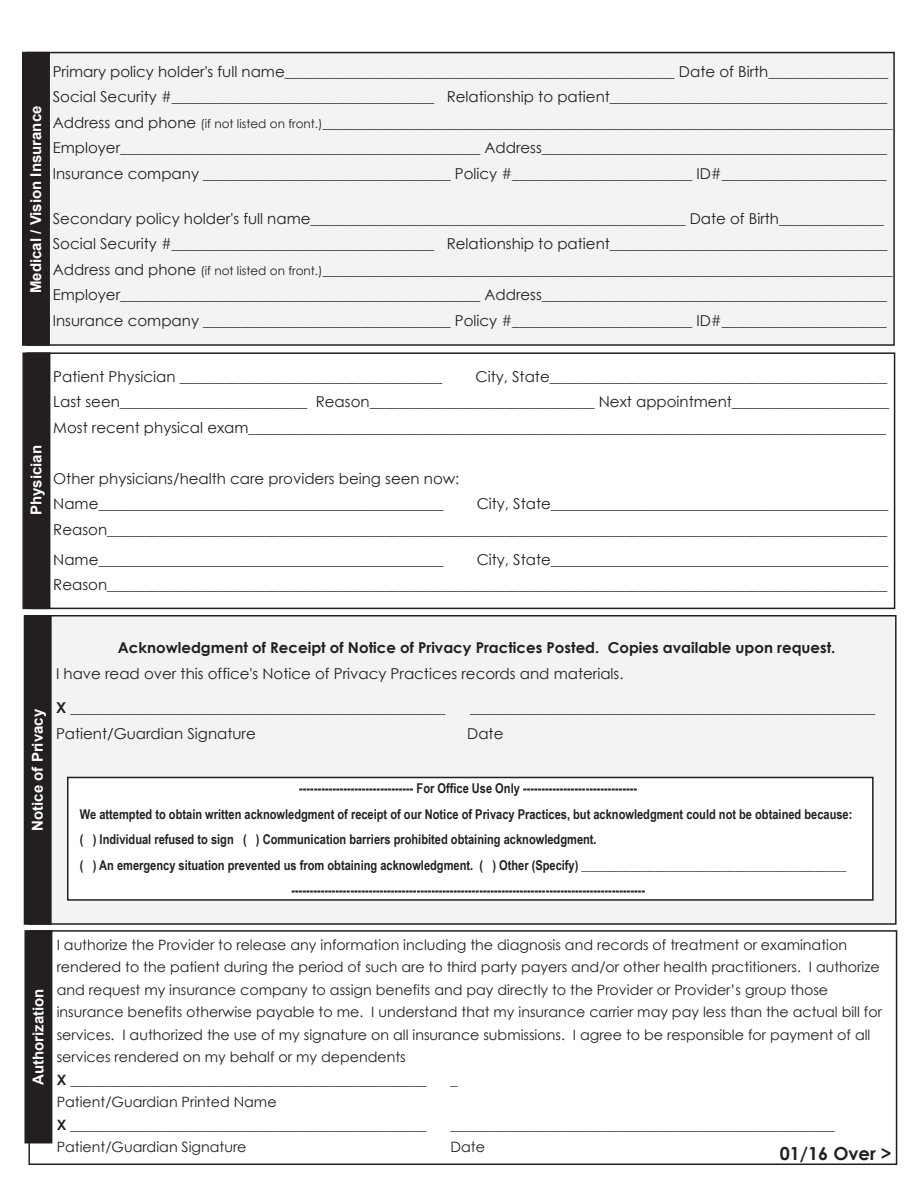
<style>
.page{position:relative;width:918px;height:1188px;background:#fff}
.page>*{position:absolute;margin:0;border:0;box-sizing:border-box;transform-origin:0 0}
.t1{font:700 18px "Century Gothic";color:#231f20}
.t2{font:15px/25.5px "Century Gothic";color:#231f20}
.t3{font:700 15px "Century Gothic";color:#231f20}
.t4{font:700 15px "Arial";color:#fff}
.t5{font:14.25px/22.5px "Century Gothic";color:#231f20}
.t6{font:700 13.5px "Arial Narrow";color:#231f20}
.s1{font-size:12px}
.s2{font-weight:700}
</style>
<div class="page">
<div style="left:28px;top:615px;width:869px;height:310px;background:#f2f3f4;border:2px solid #231f20"></div>
<div style="left:67px;top:777px;width:807px;height:124px;background:#fff;border:2px solid #231f20"></div>
<div style="left:26px;top:52px;width:869px;height:294px;background:#f2f3f4;border:2px solid #231f20"></div>
<div style="left:22px;top:52px;width:28px;height:294px;background:#231f20;border:2px solid #231f20"></div>
<div style="left:24px;top:615px;width:28px;height:310px;background:#231f20;border:2px solid #231f20"></div>
<div style="left:26px;top:352px;width:869px;height:257px;background:#fff;border:2px solid #231f20"></div>
<div style="left:22px;top:352px;width:28px;height:257px;background:#231f20;border:2px solid #231f20"></div>
<div style="left:28px;top:930px;width:869px;height:235px;border:2px solid #231f20"></div>
<div style="left:24px;top:930px;width:28px;height:213px;background:#231f20;border:2px solid #231f20"></div>
<p class="t4" style="left:26px;top:293px;width:189px;rotate:-90deg">Medical / Vision Insurance</p>
<p class="t2" style="left:53px;top:58px;width:841px">Primary policy holder's full name____________________________________________________ Date of Birth________________ Social Security #___________________________________ Relationship to patient_____________________________________ Address and phone <span class="s1">(if not listed on front.)</span>____________________________________________________________________________ Employer________________________________________________ Address______________________________________________ Insurance company _________________________________ Policy #________________________ ID#______________________</p>
<p class="t2" style="left:53px;top:205px;width:841px">Secondary policy holder's full name__________________________________________________ Date of Birth______________ Social Security #___________________________________ Relationship to patient_____________________________________ Address and phone <span class="s1">(if not listed on front.)</span>____________________________________________________________________________ Employer________________________________________________ Address______________________________________________ Insurance company _________________________________ Policy #________________________ ID#______________________</p>
<p class="t4" style="left:26px;top:515px;width:72px;rotate:-90deg">Physician</p>
<p class="t2" style="left:53px;top:363px;width:838px;text-indent:422px">City, State_____________________________________________<br>Last seen_________________________ Reason______________________________ Next appointment_____________________<br>Most recent physical exam_____________________________________________________________________________________</p>
<p class="t2" style="left:53px;top:465px;width:408px">Other physicians/health care providers being seen now:<br>Name______________________________________________</p>
<p class="t2" style="left:53px;top:363px;width:390px">Patient Physician ___________________________________</p>
<p class="t2" style="left:53px;top:491px;width:837px;text-align:right">City, State_____________________________________________<br>Reason________________________________________________________________________________________________________</p>
<p class="t2" style="left:53px;top:546px;width:392px">Name______________________________________________</p>
<p class="t2" style="left:53px;top:546px;width:837px;text-align:right">City, State_____________________________________________<br>Reason________________________________________________________________________________________________________</p>
<p class="t4" style="left:28px;top:831px;width:123px;rotate:-90deg">Notice of Privacy</p>
<p class="t3" style="left:118px;top:638px;width:719px">Acknowledgment of Receipt of Notice of Privacy Practices Posted. Copies available upon request.</p>
<p class="t2" style="left:56px;top:660px;width:569px">I have read over this office's Notice of Privacy Practices records and materials.</p>
<p class="t2" style="left:56px;top:695px;width:391px"><span class="s2">X</span> __________________________________________________</p>
<p class="t2" style="left:470px;top:695px;width:406px">______________________________________________________</p>
<p class="t2" style="left:56px;top:720px;width:201px">Patient/Guardian Signature</p>
<p class="t2" style="left:467px;top:720px;width:38px">Date</p>
<p class="t6" style="left:299px;top:778px;width:340px">------------------------------- For Office Use Only -------------------------------</p>
<p class="t6" style="left:80px;top:804px;width:774px">We attempted to obtain written acknowledgment of receipt of our Notice of Privacy Practices, but acknowledgment could not be obtained because:</p>
<p class="t6" style="left:80px;top:829px;width:518px">( ) Individual refused to sign ( ) Communication barriers prohibited obtaining acknowledgment.</p>
<p class="t6" style="left:80px;top:855px;width:768px">( ) An emergency situation prevented us from obtaining acknowledgment. ( ) Other (Specify) ___________________________________________</p>
<p class="t6" style="left:291px;top:880px;width:355px">------------------------------------------------------------------------------------------------</p>
<p class="t4" style="left:28px;top:1085px;width:98px;rotate:-90deg">Authorization</p>
<p class="t5" style="left:57px;top:933px;width:827px">I authorize the Provider to release any information including the diagnosis and records of treatment or examination rendered to the patient during the period of such are to third party payers and/or other health practitioners. I authorize and request my insurance company to assign benefits and pay directly to the Provider or Provider’s group those insurance benefits otherwise payable to me. I understand that my insurance carrier may pay less than the actual bill for services. I authorized the use of my signature on all insurance submissions. I agree to be responsible for payment of all services rendered on my behalf or my dependents<br><span class="s2">X</span> __________________________________________________</p>
<p class="t5" style="left:450px;top:1068px;width:9px">_</p>
<p class="t5" style="left:57px;top:1091px;width:371px">Patient/Guardian Printed Name<br><span class="s2">X</span> __________________________________________________</p>
<p class="t5" style="left:450px;top:1113px;width:386px">______________________________________________________</p>
<p class="t5" style="left:57px;top:1136px;width:191px">Patient/Guardian Signature</p>
<p class="t5" style="left:451px;top:1136px;width:36px">Date</p>
<p class="t1" style="left:780px;top:1142px;width:113px">01/16 Over &gt;</p>
</div>
